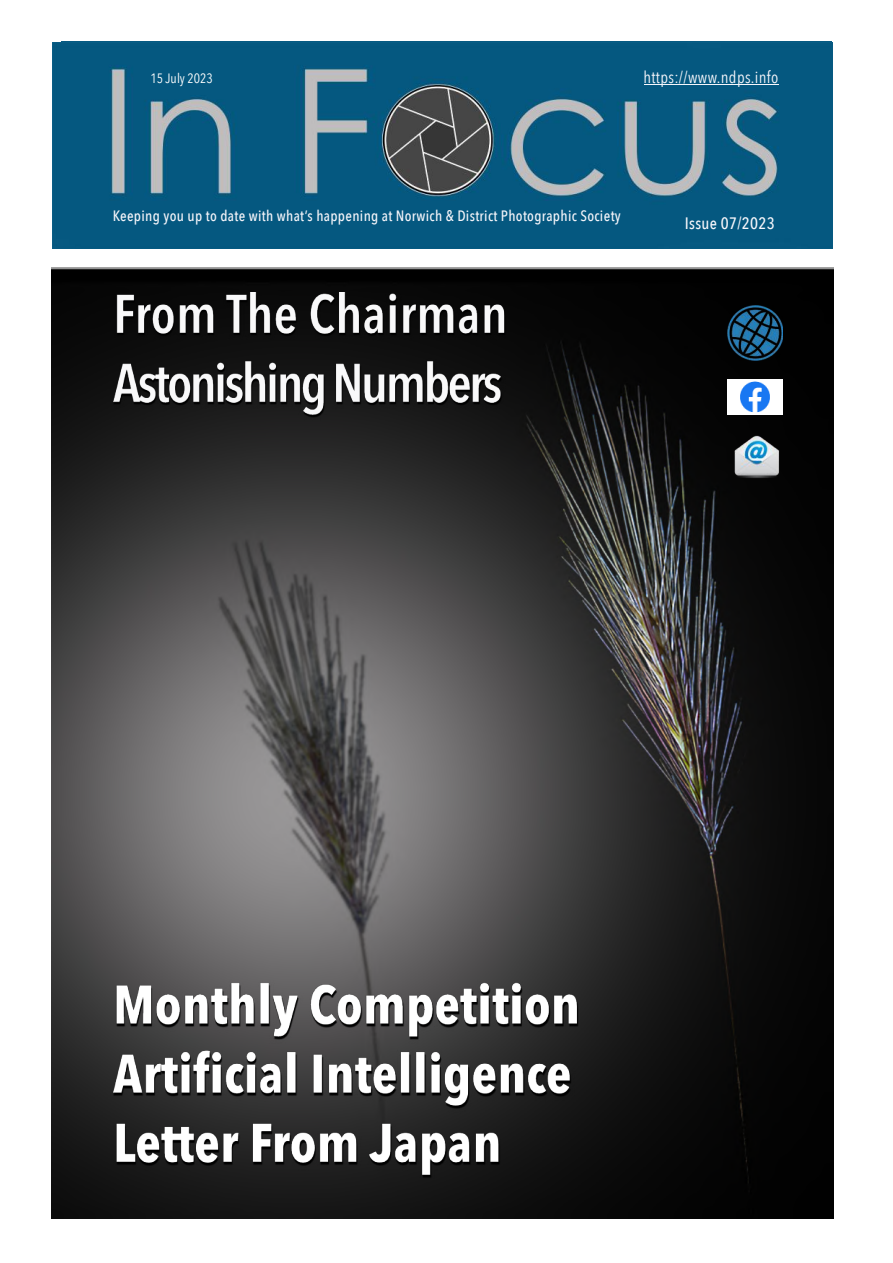
<style>
.page{position:relative;width:893px;height:1263px;background:#fff}
.page>*{position:absolute;margin:0;border:0;box-sizing:border-box;transform-origin:0 0}
.t1{font:16.5px "Avenir Next Condensed";letter-spacing:.02em;color:#f6f6fb}
.t2{font:500 16.5px "Avenir Next Condensed";letter-spacing:.02em;color:#f6f6fb}
.t3{font:500 15px "Avenir Next Condensed";letter-spacing:.02em;color:#f6f6fb}
.t4{font:13.5px "Avenir Next Condensed";color:#fff}
</style>
<div class="page">
<img style="left:51px;top:268px;width:783px;height:950px">
<img style="left:728px;top:305px;width:55px;height:56px">
<img style="left:727px;top:380px;width:56px;height:34px">
<img style="left:730px;top:433px;width:54px;height:47px">
<img style="left:53px;top:42px;width:779px;height:206px">
<div style="left:667px;top:197px;width:108px;height:42px;background:#055880"></div>
<div style="left:560px;top:51px;width:218px;height:32px;background:#055880"></div>
<hr style="left:644px;top:84px;width:134px;height:1px;background:#f6f6fb">
<div style="left:142px;top:64px;width:139px;height:31px;background:#055880"></div>
<div style="left:77px;top:201px;width:571px;height:38px;background:#055880"></div>
<img style="left:114px;top:293px;width:463px;height:882px">
<p class="t4" style="left:150px;top:69px;width:64px">15 July 2023</p>
<p class="t1" style="left:644px;top:67px;width:136px">https://www.ndps.info</p>
<p class="t3" style="left:113px;top:206px;width:510px">Keeping you up to date with what’s happening at Norwich &amp; District Photographic Society</p>
<p class="t2" style="left:685px;top:213px;width:91px">Issue 07/2023</p>
</div>
